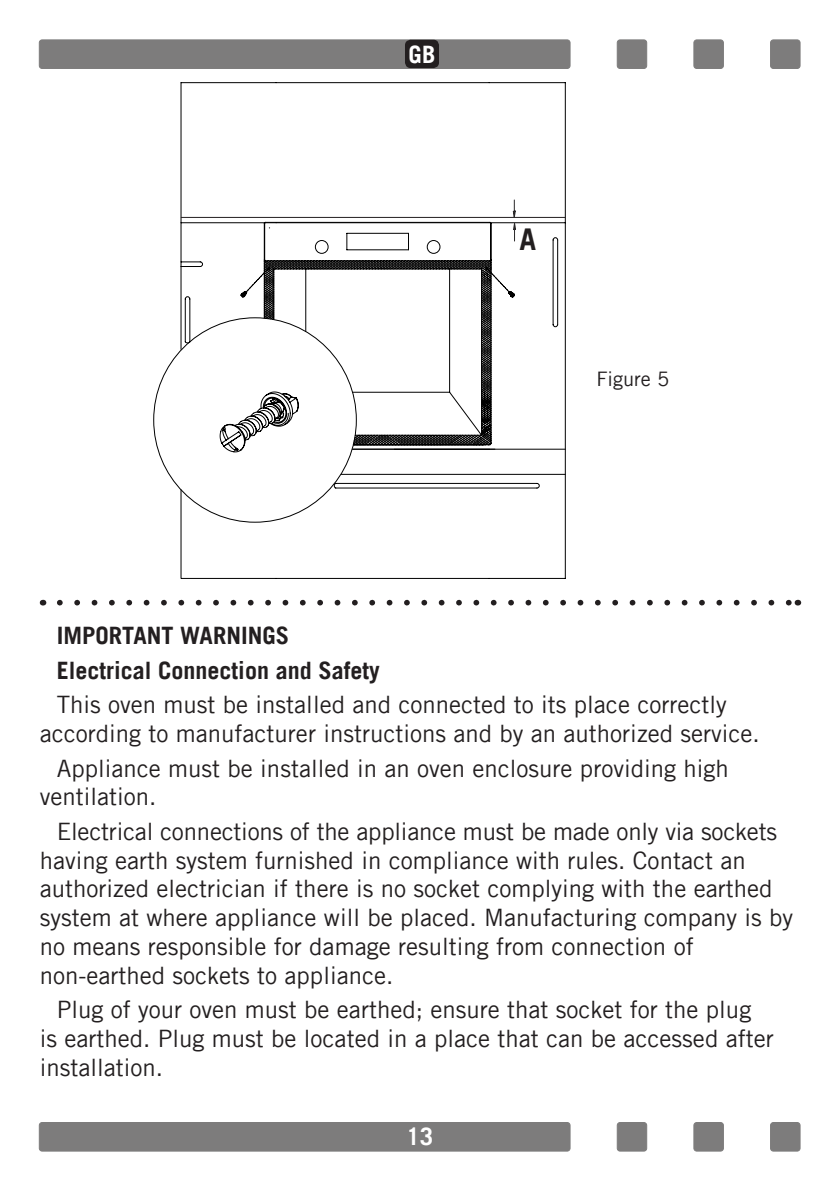
<style>
.page{position:relative;width:840px;height:1191px;background:#fff}
.page>*{position:absolute;margin:0;border:0;box-sizing:border-box;transform-origin:0 0}
.t1{font:700 30px "Trade Gothic";color:#231f20}
.t2{font:24px/28.8px "Trade Gothic";color:#231f20}
.t3{font:700 24px/34.4px "Trade Gothic";color:#231f20}
.t4{font:700 24px "Trade Gothic";color:#fff}
.t5{font:20px "Trade Gothic";color:#231f20}
</style>
<div class="page">
<div style="left:39px;top:40px;width:530px;height:28px;background:#7d7c7c;border-radius:3px"></div>
<div style="left:39px;top:40px;width:531px;height:29px;border:1px solid #7d7c7c;border-radius:3px"></div>
<div style="left:770px;top:40px;width:29px;height:28px;background:#7d7c7c;border-radius:3px"></div>
<div style="left:769px;top:40px;width:30px;height:29px;border:1px solid #7d7c7c;border-radius:3px"></div>
<div style="left:617px;top:40px;width:29px;height:28px;background:#7d7c7c;border-radius:3px"></div>
<div style="left:616px;top:40px;width:30px;height:29px;border:1px solid #7d7c7c;border-radius:3px"></div>
<div style="left:693px;top:40px;width:30px;height:28px;background:#7d7c7c;border-radius:3px"></div>
<div style="left:693px;top:40px;width:30px;height:29px;border:1px solid #7d7c7c;border-radius:3px"></div>
<div style="left:39px;top:1122px;width:530px;height:29px;background:#7d7c7c;border-radius:3px"></div>
<div style="left:39px;top:1122px;width:531px;height:29px;border:1px solid #7d7c7c;border-radius:3px"></div>
<div style="left:770px;top:1122px;width:29px;height:29px;background:#7d7c7c;border-radius:3px"></div>
<div style="left:769px;top:1122px;width:30px;height:29px;border:1px solid #7d7c7c;border-radius:3px"></div>
<div style="left:617px;top:1122px;width:29px;height:29px;background:#7d7c7c;border-radius:3px"></div>
<div style="left:616px;top:1122px;width:30px;height:29px;border:1px solid #7d7c7c;border-radius:3px"></div>
<div style="left:693px;top:1122px;width:30px;height:29px;background:#7d7c7c;border-radius:3px"></div>
<div style="left:693px;top:1122px;width:30px;height:29px;border:1px solid #7d7c7c;border-radius:3px"></div>
<svg style="left:180px;top:82px;width:386px;height:497px"></svg>
<svg style="left:184px;top:221px;width:382px;height:268px"></svg>
<svg style="left:219px;top:292px;width:260px;height:161px"></svg>
<svg style="left:264px;top:260px;width:227px;height:7px;background:#1e1e1e"></svg>
<svg style="left:241px;top:267px;width:273px;height:179px"></svg>
<hr style="left:181px;top:217px;width:384px;height:1px;background:#231f20">
<svg style="left:512px;top:199px;width:4px;height:43px"></svg>
<svg style="left:60px;top:600px;width:728px;height:5px"></svg>
<div style="left:405px;top:40px;width:34px;height:28px;background:#231f20;border-radius:6px"></div>
<p class="t4" style="left:408px;top:39px;width:28px">GB</p>
<p class="t1" style="left:519px;top:221px;width:18px">A</p>
<p class="t5" style="left:596px;top:367px;width:74px">Figure 5</p>
<p class="t3" style="left:57px;top:618px;width:324px">IMPORTANT WARNINGS<br>Electrical Connection and Safety</p>
<p class="t2" style="left:40px;top:690px;width:721px;text-indent:17px">This oven must be installed and connected to its place correctly according to manufacturer instructions and by an authorized service.</p>
<p class="t2" style="left:40px;top:753px;width:690px;text-indent:17px">Appliance must be installed in an oven enclosure providing high ventilation.</p>
<p class="t2" style="left:40px;top:816px;width:754px;text-indent:17px">Electrical connections of the appliance must be made only via sockets having earth system furnished in compliance with rules. Contact an authorized electrician if there is no socket complying with the earthed system at where appliance will be placed. Manufacturing company is by no means responsible for damage resulting from connection of non-earthed sockets to appliance.</p>
<p class="t2" style="left:40px;top:995px;width:735px;text-indent:17px">Plug of your oven must be earthed; ensure that socket for the plug is earthed. Plug must be located in a place that can be accessed after installation.</p>
<p class="t4" style="left:406px;top:1122px;width:28px">13</p>
</div>
